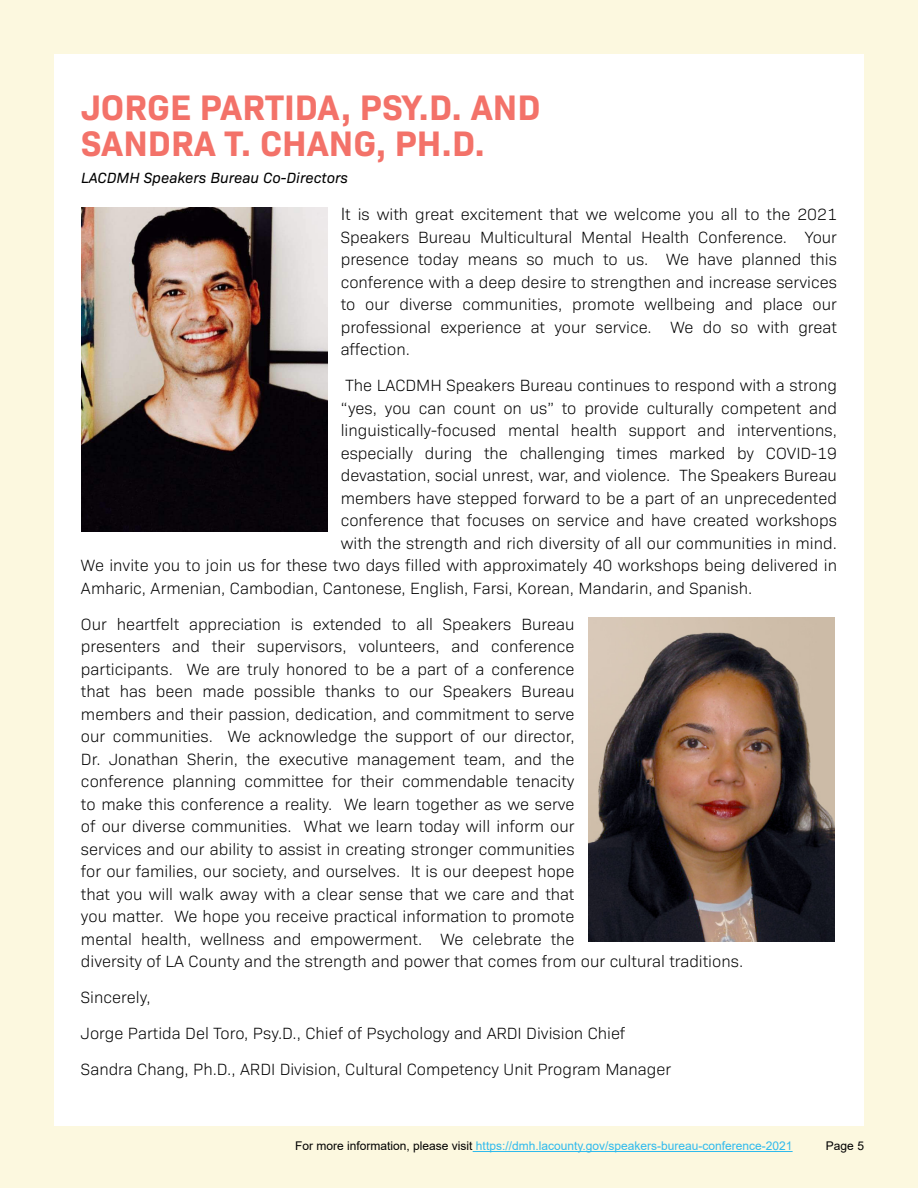
<style>
.page{position:relative;width:918px;height:1188px;background:#fcf8df}
.page>*{position:absolute;margin:0;border:0;box-sizing:border-box;transform-origin:0 0}
.t1{font:700 36px/36px "Bio Sans";color:#f37269}
.t2{font:300 16.5px/22.5px "Bio Sans";color:#000}
.t3{font:italic 15px "Bio Sans";color:#000}
.t4{font:12px "Arial";color:#2fbaed}
.t5{font:12px "Arial";color:#000}
.s1{font-size:18px}
.s2{color:#000}
</style>
<div class="page">
<div style="left:54px;top:54px;width:810px;height:1071px;background:#fff"></div>
<hr style="left:473px;top:1151px;width:320px;height:1px;background:#2fbaed">
<img style="left:588px;top:618px;width:246px;height:324px">
<img style="left:81px;top:208px;width:246px;height:324px">
<h1 class="t1" style="left:81px;top:86px;width:461px">JORGE PARTIDA, PSY.D. AND<br>SANDRA T. CHANG, PH.D.</h1>
<p class="t3" style="left:81px;top:166px;width:269px">LACDMH Speakers Bureau Co-Directors</p>
<p class="t2" style="left:341px;top:202px;width:498px;text-align:justify"><span class="s1">I</span>t is with great excitement that we welcome you all to the 2021<br>Speakers Bureau Multicultural Mental Health Conference. Your presence today means so much to us. We have planned this conference with a deep desire to strengthen and increase services to our diverse communities, promote wellbeing and place our professional experience at your service. We do so with great affection.</p>
<p class="t2" style="left:345px;top:373px;width:493px">The LACDMH Speakers Bureau continues to respond with a strong</p>
<p class="t2" style="left:341px;top:395px;width:498px">“yes, you can count on us” to provide culturally competent and</p>
<p class="t2" style="left:341px;top:418px;width:498px">linguistically-focused mental health support and interventions,</p>
<p class="t2" style="left:341px;top:441px;width:498px">especially during the challenging times marked by COVID-19</p>
<p class="t2" style="left:341px;top:463px;width:498px">devastation, social unrest, war, and violence. The Speakers Bureau</p>
<p class="t2" style="left:341px;top:486px;width:498px">members have stepped forward to be a part of an unprecedented</p>
<p class="t2" style="left:341px;top:508px;width:498px">conference that focuses on service and have created workshops</p>
<p class="t2" style="left:341px;top:531px;width:498px">with the strength and rich diversity of all our communities in mind.</p>
<p class="t2" style="left:81px;top:553px;width:758px">We invite you to join us for these two days filled with approximately 40 workshops being delivered in</p>
<p class="t2" style="left:81px;top:576px;width:673px">Amharic, Armenian, Cambodian, Cantonese, English, Farsi, Korean, Mandarin, and Spanish.</p>
<p class="t2" style="left:81px;top:612px;width:664px">Our heartfelt appreciation is extended to all Speakers Bureau<br>presenters and their supervisors, volunteers, and conference<br>participants. We are truly honored to be a part of a conference<br>that has been made possible thanks to our Speakers Bureau<br>members and their passion, dedication, and commitment to serve<br>our communities. We acknowledge the support of our director,<br>Dr. Jonathan Sherin, the executive management team, and the<br>conference planning committee for their commendable tenacity<br>to make this conference a reality. We learn together as we serve<br>of our diverse communities. What we learn today will inform our<br>services and our ability to assist in creating stronger communities<br>for our families, our society, and ourselves. It is our deepest hope<br>that you will walk away with a clear sense that we care and that<br>you matter. We hope you receive practical information to promote<br>mental health, wellness and empowerment. We celebrate the<br>diversity of LA County and the strength and power that comes from our cultural traditions.</p>
<p class="t2" style="left:81px;top:978px;width:592px;line-height:36px">Sincerely,<br>Jorge Partida Del Toro, Psy.D., Chief of Psychology and ARDI Division Chief<br>Sandra Chang, Ph.D., ARDI Division, Cultural Competency Unit Program Manager</p>
<p class="t4" style="left:295px;top:1138px;width:499px"><span class="s2">For more information, please visit</span> https://dmh.lacounty.gov/speakers-bureau-conference-2021</p>
<p class="t5" style="left:826px;top:1138px;width:40px">Page 5</p>
</div>
